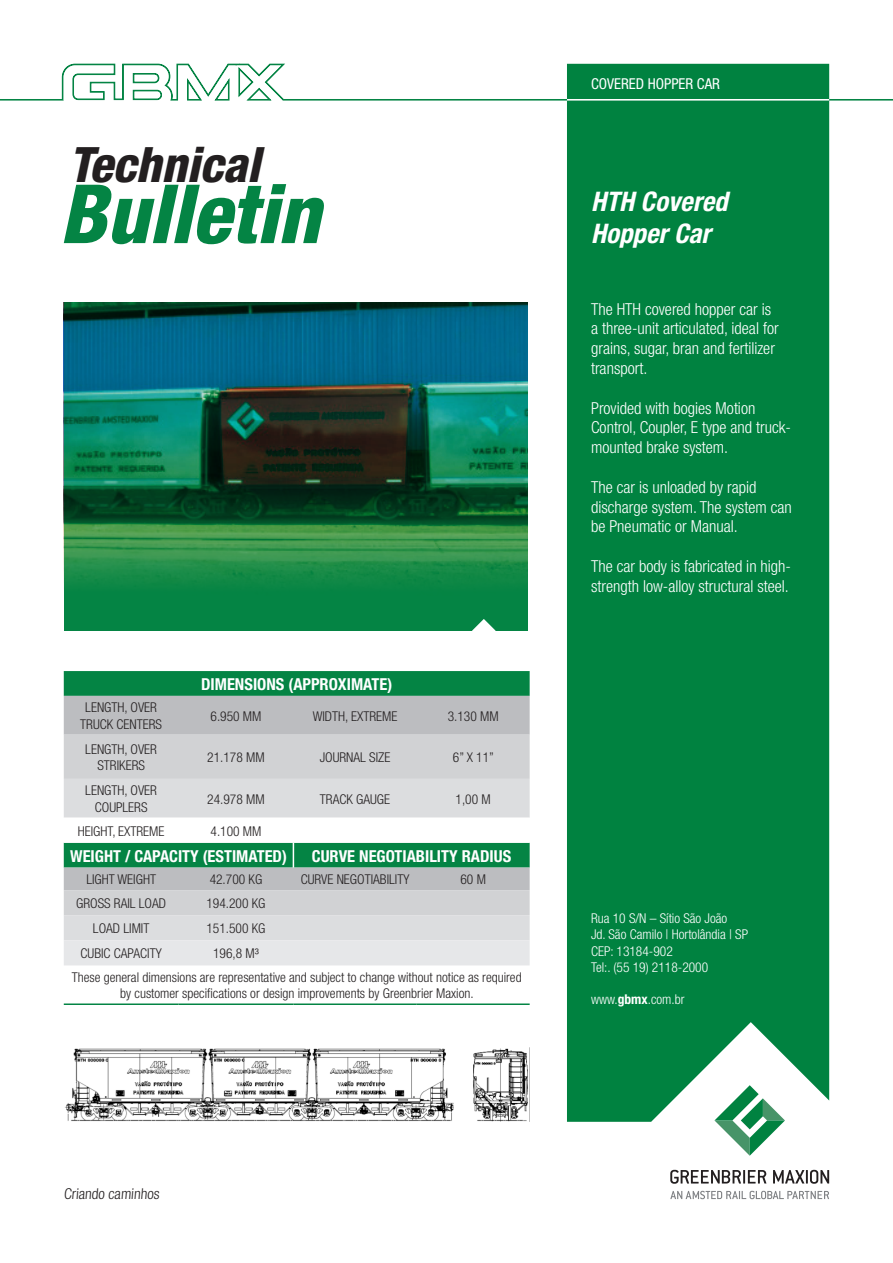
<style>
.page{position:relative;width:893px;height:1263px;background:#fff}
.page>*{position:absolute;margin:0;border:0;box-sizing:border-box;transform-origin:0 0}
.t1{font:italic 800 condensed 81.75px "Helvetica Neue LT";color:#048444}
.t2{font:italic 800 condensed 48.75px "Helvetica Neue LT";color:#231f20}
.t3{font:italic 700 condensed 27px/32.4px "Helvetica Neue LT";color:#fff}
.t4{font:300 condensed 16.5px/19.8px "Helvetica Neue LT";color:#fff}
.t5{font:700 condensed 16.5px "Helvetica Neue LT";color:#fff}
.t6{font:condensed 15px "Helvetica Neue LT";color:#fff}
.t7{font:300 condensed 15px "Helvetica Neue LT";color:#231f20}
.t8{font:300 condensed 13.5px/16.2px "Helvetica Neue LT";color:#231f20;text-align:center}
.t9{font:300 condensed 13.5px/16.2px "Helvetica Neue LT";color:#fff}
.s1{font-weight:700}
</style>
<div class="page">
<svg style="left:64px;top:671px;width:466px;height:25px;background:#068545"></svg>
<div style="left:64px;top:696px;width:466px;height:39px;background:#bcbdc0"></div>
<div style="left:64px;top:735px;width:466px;height:44px;background:#d1d2d4"></div>
<div style="left:64px;top:779px;width:466px;height:39px;background:#dcdddf"></div>
<svg style="left:64px;top:842px;width:466px;height:124px;background:#9dbdaf"></svg>
<div style="left:64px;top:940px;width:466px;height:25px;background:#e6e7e9"></div>
<svg style="left:293px;top:843px;width:1px;height:24px"></svg>
<hr style="left:64px;top:1003px;width:115px;height:2px;background:#048444">
<hr style="left:179px;top:1003px;width:114px;height:2px;background:#048444">
<hr style="left:293px;top:1003px;width:124px;height:2px;background:#048444">
<hr style="left:417px;top:1003px;width:113px;height:2px;background:#048444">
<img style="left:65px;top:1047px;width:465px;height:75px">
<div style="left:567px;top:101px;width:262px;height:1021px;background:#008240"></div>
<svg style="left:0;top:63px;width:893px;height:38px"></svg>
<svg style="left:773px;top:1170px;width:56px;height:14px"></svg>
<svg style="left:670px;top:1170px;width:96px;height:14px"></svg>
<svg style="left:670px;top:1191px;width:159px;height:8px"></svg>
<svg style="left:714px;top:1085px;width:71px;height:71px"></svg>
<div style="left:64px;top:302px;width:464px;height:329px;background:#048444"></div>
<img style="left:64px;top:302px;width:464px;height:283px">
<svg style="left:472px;top:619px;width:24px;height:12px"></svg>
<p class="t2" style="left:69px;top:134px;width:192px">Technical</p>
<p class="t1" style="left:60px;top:163px;width:262px">Bulletin</p>
<p class="t5" style="left:201px;top:674px;width:193px">DIMENSIONS (APPROXIMATE)</p>
<p class="t8" style="left:80px;top:699px;width:83px">LENGTH, OVER<br>TRUCK CENTERS</p>
<p class="t8" style="left:211px;top:708px;width:52px">6.950 MM</p>
<p class="t8" style="left:313px;top:708px;width:86px">WIDTH, EXTREME</p>
<p class="t8" style="left:448px;top:708px;width:52px">3.130 MM</p>
<p class="t8" style="left:85px;top:741px;width:73px">LENGTH, OVER<br>STRIKERS</p>
<p class="t8" style="left:207px;top:749px;width:59px">21.178 MM</p>
<p class="t8" style="left:320px;top:749px;width:72px">JOURNAL SIZE</p>
<p class="t8" style="left:453px;top:749px;width:43px">6” X 11”</p>
<p class="t8" style="left:85px;top:782px;width:73px">LENGTH, OVER<br>COUPLERS</p>
<p class="t8" style="left:207px;top:791px;width:59px">24.978 MM</p>
<p class="t8" style="left:320px;top:791px;width:72px">TRACK GAUGE</p>
<p class="t8" style="left:456px;top:791px;width:37px">1,00 M</p>
<p class="t8" style="left:78px;top:823px;width:88px">HEIGHT, EXTREME</p>
<p class="t8" style="left:211px;top:823px;width:52px">4.100 MM</p>
<p class="t5" style="left:70px;top:846px;width:218px">WEIGHT / CAPACITY (ESTIMATED)</p>
<p class="t5" style="left:312px;top:846px;width:201px">CURVE NEGOTIABILITY RADIUS</p>
<p class="t8" style="left:86px;top:871px;width:71px">LIGHT WEIGHT</p>
<p class="t8" style="left:210px;top:871px;width:54px">42.700 KG</p>
<p class="t8" style="left:301px;top:871px;width:110px">CURVE NEGOTIABILITY</p>
<p class="t8" style="left:460px;top:871px;width:27px">60 M</p>
<p class="t8" style="left:76px;top:895px;width:91px">GROSS RAIL LOAD</p>
<p class="t8" style="left:206px;top:895px;width:61px">194.200 KG</p>
<p class="t8" style="left:93px;top:920px;width:58px">LOAD LIMIT</p>
<p class="t8" style="left:206px;top:920px;width:61px">151.500 KG</p>
<p class="t8" style="left:81px;top:945px;width:83px">CUBIC CAPACITY</p>
<p class="t8" style="left:72px;top:941px;width:451px;line-height:23.9px;text-align:left;text-indent:141px">196,8 M³<br>These general dimensions are representative and subject to change without notice as required</p>
<p class="t8" style="left:120px;top:985px;width:355px">by customer specifications or design improvements by Greenbrier Maxion.</p>
<p class="t6" style="left:591px;top:75px;width:130px">COVERED HOPPER CAR</p>
<p class="t3" style="left:591px;top:185px;width:138px">HTH Covered<br>Hopper Car</p>
<p class="t4" style="left:591px;top:299px;width:189px">The HTH covered hopper car is a three-unit articulated, ideal for grains, sugar, bran and fertilizer transport.</p>
<p class="t4" style="left:591px;top:398px;width:201px">Provided with bogies Motion<br>Control, Coupler, E type and truck&shy;mounted brake system.</p>
<p class="t4" style="left:591px;top:477px;width:202px">The car is unloaded by rapid discharge system. The system can be Pneumatic or Manual.</p>
<p class="t4" style="left:591px;top:556px;width:202px">The car body is fabricated in high&shy;strength low-alloy structural steel.</p>
<p class="t9" style="left:591px;top:910px;width:138px">Rua 10 S/N – Sítio São João</p>
<p class="t9" style="left:591px;top:926px;width:159px">Jd. São Camilo | Hortolândia | SP<br>CEP: 13184-902</p>
<p class="t9" style="left:591px;top:959px;width:119px">Tel:. (55 19) 2118-2000</p>
<p class="t9" style="left:591px;top:991px;width:95px">www.<span class="s1">gbmx</span>.com.br</p>
<p class="t7" style="left:64px;top:1185px;width:99px">Criando caminhos</p>
</div>
